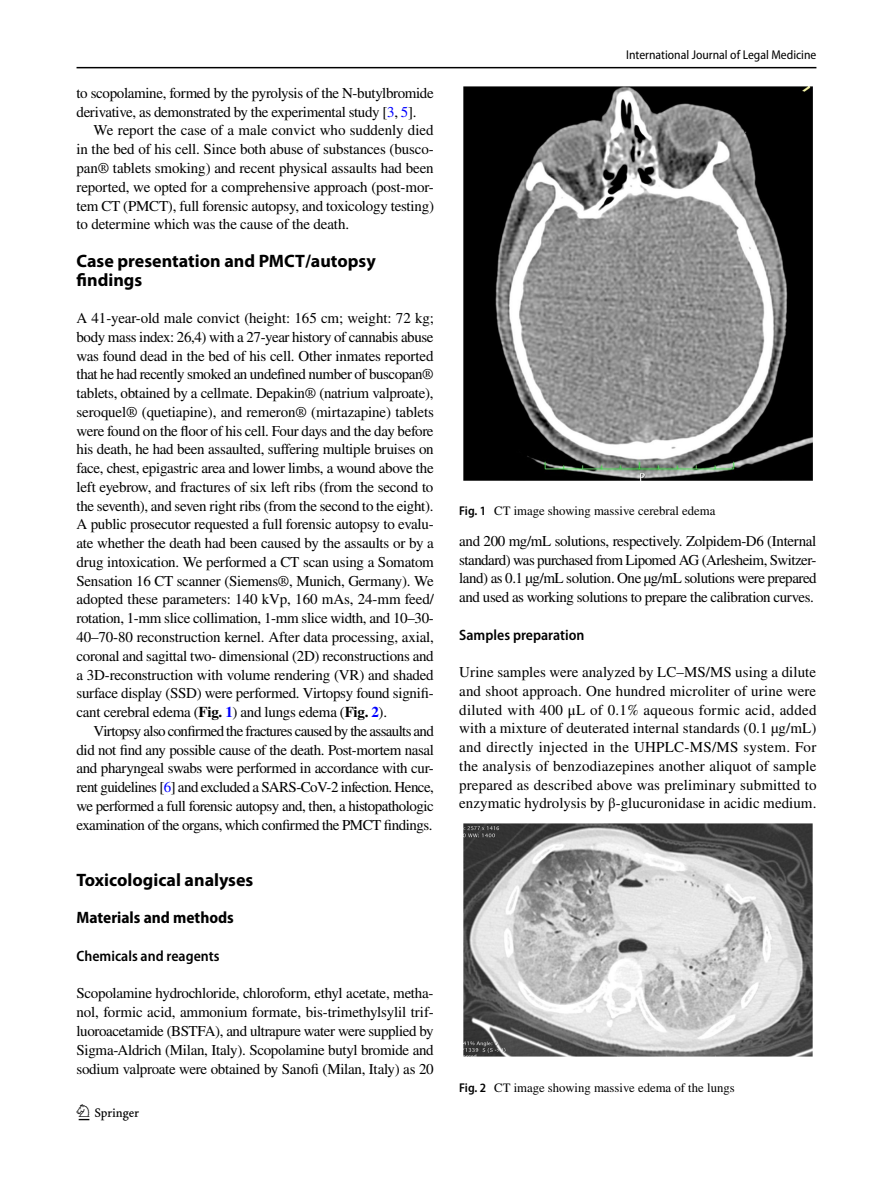
<style>
.page{position:relative;width:893px;height:1187px;background:#fff}
.page>*{position:absolute;margin:0;border:0;box-sizing:border-box;transform-origin:0 0}
.t1{font:22.5px "Springnew Regular 2";color:#000}
.t2{font:700 18px/18.8px "Myriad Pro";color:#000}
.t3{font:700 semi-condensed 16.5px "Myriad Pro";color:#000}
.t4{font:15px/18.8px "STIX";letter-spacing:-.025em;color:#000;text-align:justify}
.t5{font:600 semi-condensed 15px "Myriad Pro";color:#000}
.t6{font:12.75px "STIX";color:#000}
.t7{font:semi-condensed 12.75px "Myriad Pro";color:#000}
.s1{color:#00f}
.s2{font-weight:700}
.s3{font-weight:700;color:#00f}
.s4{font-family:"Myriad Pro";font-weight:600;font-stretch:semi-condensed}
</style>
<div class="page">
<hr style="left:77px;top:67px;width:739px;height:1px;background:#000">
<div style="left:459px;top:87px;width:357px;height:393px;background:linear-gradient(to bottom,#fff,#fff)"></div>
<img style="left:463px;top:87px;width:349px;height:393px">
<div style="left:459px;top:823px;width:357px;height:233px;background:linear-gradient(to bottom,#fff,#fff)"></div>
<img style="left:463px;top:823px;width:349px;height:233px">
<p class="t4" style="left:77px;top:84px;width:359px">to scopolamine, formed by the pyrolysis of the N-butylbromide derivative, as demonstrated by the experimental study [<span class="s1">3</span>, <span class="s1">5</span>].</p>
<p class="t4" style="left:77px;top:122px;width:359px;text-indent:17px">We report the case of a male convict who suddenly died in the bed of his cell. Since both abuse of substances (busco&shy;pan® tablets smoking) and recent physical assaults had been reported, we opted for a comprehensive approach (post-mor&shy;tem CT (PMCT), full forensic autopsy, and toxicology testing) to determine which was the cause of the death.</p>
<p class="t2" style="left:77px;top:251px;width:301px">Case presentation and PMCT/autopsy findings</p>
<p class="t4" style="left:77px;top:309px;width:359px">A 41-year-old male convict (height: 165 cm; weight: 72 kg; body mass index: 26,4) with a 27-year history of cannabis abuse was found dead in the bed of his cell. Other inmates reported that he had recently smoked an undefined number of buscopan® tablets, obtained by a cellmate. Depakin® (natrium valproate), seroquel® (quetiapine), and remeron® (mirtazapine) tablets were found on the floor of his cell. Four days and the day before his death, he had been assaulted, suffering multiple bruises on face, chest, epigastric area and lower limbs, a wound above the left eyebrow, and fractures of six left ribs (from the second to the seventh), and seven right ribs (from the second to the eight).<br>A public prosecutor requested a full forensic autopsy to evalu&shy;ate whether the death had been caused by the assaults or by a drug intoxication. We performed a CT scan using a Somatom Sensation 16 CT scanner (Siemens®, Munich, Germany). We adopted these parameters: 140 kVp, 160 mAs, 24-mm feed/ rotation, 1-mm slice collimation, 1-mm slice width, and 10–30- 40–70-80 reconstruction kernel. After data processing, axial, coronal and sagittal two- dimensional (2D) reconstructions and a 3D-reconstruction with volume rendering (VR) and shaded surface display (SSD) were performed. Virtopsy found signifi&shy;cant cerebral edema (<span class="s2">Fig.</span> <span class="s3">1</span>) and lungs edema (<span class="s2">Fig.</span> <span class="s3">2</span>).</p>
<p class="t4" style="left:77px;top:722px;width:359px;text-indent:17px">Virtopsy also confirmed the fractures caused by the assaults and did not find any possible cause of the death. Post-mortem nasal and pharyngeal swabs were performed in accordance with cur&shy;rent guidelines [<span class="s1">6</span>] and excluded a SARS-CoV-2 infection. Hence, we performed a full forensic autopsy and, then, a histopathologic examination of the organs, which confirmed the PMCT findings.</p>
<p class="t2" style="left:77px;top:869px;width:178px">Toxicological analyses</p>
<p class="t3" style="left:77px;top:908px;width:159px">Materials and methods</p>
<p class="t5" style="left:77px;top:947px;width:144px">Chemicals and reagents</p>
<p class="t4" style="left:77px;top:984px;width:359px">Scopolamine hydrochloride, chloroform, ethyl acetate, metha&shy;nol, formic acid, ammonium formate, bis-trimethylsylil trif&shy;luoroacetamide (BSTFA), and ultrapure water were supplied by Sigma-Aldrich (Milan, Italy). Scopolamine butyl bromide and sodium valproate were obtained by Sanofi (Milan, Italy) as 20</p>
<h1 class="t1" style="left:79px;top:1104px;width:62px">1 3</h1>
<p class="t7" style="left:626px;top:48px;width:192px">International Journal of Legal Medicine</p>
<p class="t6" style="left:459px;top:502px;width:258px"><span class="s4">Fig. 1</span> CT image showing massive cerebral edema</p>
<p class="t4" style="left:459px;top:532px;width:359px">and 200 mg/mL solutions, respectively. Zolpidem-D6 (Internal standard) was purchased from Lipomed AG (Arlesheim, Switzer&shy;land) as 0.1 µg/mL solution. One µg/mL solutions were prepared and used as working solutions to prepare the calibration curves.</p>
<p class="t5" style="left:459px;top:626px;width:127px">Samples preparation</p>
<p class="t4" style="left:459px;top:663px;width:359px">Urine samples were analyzed by LC–MS/MS using a dilute and shoot approach. One hundred microliter of urine were diluted with 400 μL of 0.1% aqueous formic acid, added with a mixture of deuterated internal standards (0.1 µg/mL) and directly injected in the UHPLC-MS/MS system. For the analysis of benzodiazepines another aliquot of sample prepared as described above was preliminary submitted to enzymatic hydrolysis by β-glucuronidase in acidic medium.</p>
<p class="t6" style="left:459px;top:1078px;width:277px"><span class="s4">Fig. 2</span> CT image showing massive edema of the lungs</p>
</div>
